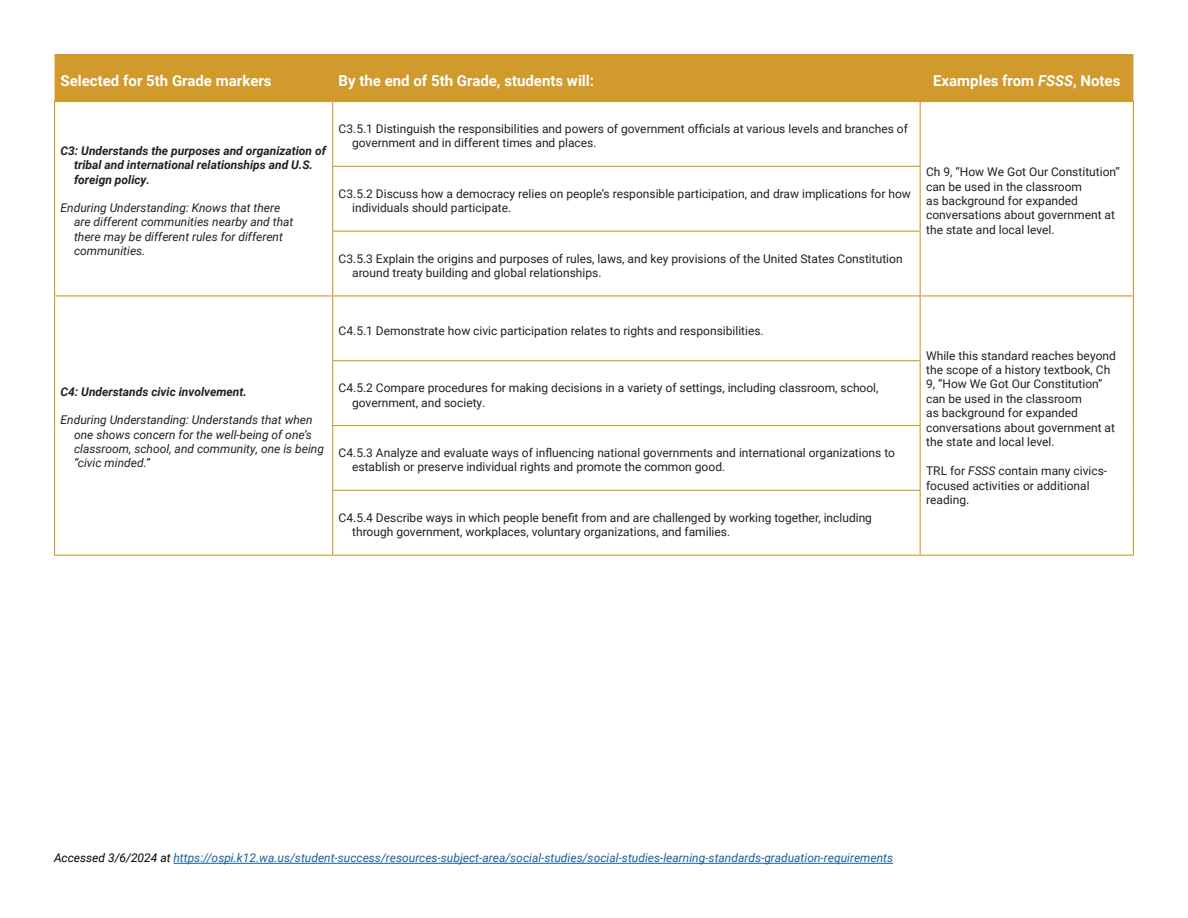
<style>
.page{position:relative;width:1188px;height:918px;background:#fff}
.page>*{position:absolute;margin:0;border:0;box-sizing:border-box;transform-origin:0 0}
.t1{font:700 15px "Roboto";color:#fff}
.t2{font:12px/14.4px "Roboto";color:#231f20}
.t3{font:italic 12px/14.4px "Roboto";color:#231f20}
.t4{font:italic 12px "Roboto";color:#175d9e}
.t5{font:italic 700 12px/14.4px "Roboto";color:#231f20}
.s1{font-style:italic}
.s2{color:#000}
</style>
<div class="page">
<hr style="left:174px;top:863px;width:719px;height:1px;background:#175d9e">
<div style="left:55px;top:55px;width:1078px;height:46px;background:#d09a2c"></div>
<hr style="left:920px;top:101px;width:214px;height:1px;background:#cf9a2e">
<hr style="left:332px;top:166px;width:589px;height:1px;background:#cf9a2e">
<hr style="left:332px;top:231px;width:589px;height:1px;background:#cf9a2e">
<hr style="left:54px;top:295px;width:279px;height:2px;background:#cf9a2e">
<hr style="left:333px;top:295px;width:587px;height:2px;background:#cf9a2e">
<hr style="left:920px;top:295px;width:214px;height:2px;background:#cf9a2e">
<hr style="left:332px;top:360px;width:589px;height:1px;background:#cf9a2e">
<hr style="left:332px;top:425px;width:589px;height:1px;background:#cf9a2e">
<hr style="left:332px;top:490px;width:589px;height:1px;background:#cf9a2e">
<hr style="left:54px;top:555px;width:279px;height:1px;background:#cf9a2e">
<hr style="left:333px;top:555px;width:587px;height:1px;background:#cf9a2e">
<hr style="left:920px;top:555px;width:214px;height:1px;background:#cf9a2e">
<hr style="left:54px;top:102px;width:1px;height:64px;background:#cf9a2e">
<hr style="left:332px;top:102px;width:1px;height:64px;background:#cf9a2e">
<hr style="left:920px;top:102px;width:1px;height:64px;background:#cf9a2e">
<hr style="left:1133px;top:102px;width:1px;height:64px;background:#cf9a2e">
<hr style="left:54px;top:166px;width:1px;height:65px;background:#cf9a2e">
<hr style="left:332px;top:167px;width:1px;height:64px;background:#cf9a2e">
<hr style="left:920px;top:167px;width:1px;height:64px;background:#cf9a2e">
<hr style="left:1133px;top:166px;width:1px;height:65px;background:#cf9a2e">
<hr style="left:54px;top:231px;width:1px;height:64px;background:#cf9a2e">
<hr style="left:332px;top:232px;width:1px;height:63px;background:#cf9a2e">
<hr style="left:920px;top:232px;width:1px;height:63px;background:#cf9a2e">
<hr style="left:1133px;top:231px;width:1px;height:64px;background:#cf9a2e">
<hr style="left:54px;top:297px;width:1px;height:64px;background:#cf9a2e">
<hr style="left:332px;top:297px;width:1px;height:63px;background:#cf9a2e">
<hr style="left:920px;top:297px;width:1px;height:63px;background:#cf9a2e">
<hr style="left:1133px;top:297px;width:1px;height:64px;background:#cf9a2e">
<hr style="left:54px;top:361px;width:1px;height:65px;background:#cf9a2e">
<hr style="left:332px;top:361px;width:1px;height:64px;background:#cf9a2e">
<hr style="left:920px;top:361px;width:1px;height:64px;background:#cf9a2e">
<hr style="left:1133px;top:361px;width:1px;height:65px;background:#cf9a2e">
<hr style="left:54px;top:426px;width:1px;height:64px;background:#cf9a2e">
<hr style="left:332px;top:426px;width:1px;height:64px;background:#cf9a2e">
<hr style="left:920px;top:426px;width:1px;height:64px;background:#cf9a2e">
<hr style="left:1133px;top:426px;width:1px;height:64px;background:#cf9a2e">
<hr style="left:54px;top:490px;width:1px;height:65px;background:#cf9a2e">
<hr style="left:332px;top:491px;width:1px;height:64px;background:#cf9a2e">
<hr style="left:920px;top:491px;width:1px;height:64px;background:#cf9a2e">
<hr style="left:1133px;top:490px;width:1px;height:65px;background:#cf9a2e">
<hr style="left:54px;top:101px;width:279px;height:1px;background:#cf9a2e">
<hr style="left:333px;top:101px;width:587px;height:1px;background:#cf9a2e">
<hr style="left:55px;top:54px;width:278px;height:1px;background:#cf9a2e">
<hr style="left:333px;top:54px;width:587px;height:1px;background:#cf9a2e">
<hr style="left:920px;top:54px;width:213px;height:1px;background:#cf9a2e">
<p class="t1" style="left:61px;top:70px;width:213px">Selected for 5th Grade markers</p>
<p class="t1" style="left:339px;top:70px;width:257px">By the end of 5th Grade, students will:</p>
<p class="t1" style="left:933px;top:70px;width:189px">Examples from <span class="s1">FSSS</span>, Notes</p>
<p class="t5" style="left:74px;top:143px;width:253px;text-indent:-14px">C3: Understands the purposes and organization of tribal and international relationships and U.S. foreign policy.</p>
<p class="t3" style="left:74px;top:200px;width:221px;text-indent:-14px">Enduring Understanding: Knows that there are different communities nearby and that there may be different rules for different communities.</p>
<p class="t2" style="left:352px;top:121px;width:557px;text-indent:-14px">C3.5.1 Distinguish the responsibilities and powers of government officials at various levels and branches of government and in different times and places.</p>
<p class="t2" style="left:352px;top:186px;width:560px;text-indent:-14px">C3.5.2 Discuss how a democracy relies on people’s responsible participation, and draw implications for how individuals should participate.</p>
<p class="t2" style="left:352px;top:251px;width:552px;text-indent:-14px">C3.5.3 Explain the origins and purposes of rules, laws, and key provisions of the United States Constitution around treaty building and global relationships.</p>
<p class="t2" style="left:926px;top:164px;width:195px">Ch 9, “How We Got Our Constitution” can be used in the classroom<br>as background for expanded conversations about government at the state and local level.</p>
<p class="t2" style="left:339px;top:323px;width:427px">C4.5.1 Demonstrate how civic participation relates to rights and responsibilities.</p>
<p class="t5" style="left:61px;top:384px;width:188px">C4: Understands civic involvement.</p>
<p class="t3" style="left:74px;top:412px;width:251px;text-indent:-14px">Enduring Understanding: Understands that when one shows concern for the well-being of one’s classroom, school, and community, one is being “civic minded.”</p>
<p class="t2" style="left:352px;top:380px;width:528px;text-indent:-14px">C4.5.2 Compare procedures for making decisions in a variety of settings, including classroom, school, government, and society.</p>
<p class="t2" style="left:352px;top:445px;width:544px;text-indent:-14px">C4.5.3 Analyze and evaluate ways of influencing national governments and international organizations to establish or preserve individual rights and promote the common good.</p>
<p class="t2" style="left:352px;top:510px;width:521px;text-indent:-14px">C4.5.4 Describe ways in which people benefit from and are challenged by working together, including through government, workplaces, voluntary organizations, and families.</p>
<p class="t2" style="left:926px;top:348px;width:191px">While this standard reaches beyond the scope of a history textbook, Ch<br>9, “How We Got Our Constitution” can be used in the classroom<br>as background for expanded conversations about government at the state and local level.</p>
<p class="t2" style="left:926px;top:463px;width:183px">TRL for <span class="s1">FSSS</span> contain many civics&shy;focused activities or additional reading.</p>
<p class="t4" style="left:54px;top:850px;width:841px"><span class="s2">Accessed 3/6/2024 at</span> https://ospi.k12.wa.us/student-success/resources-subject-area/social-studies/social-studies-learning-standards-graduation-requirements</p>
</div>
